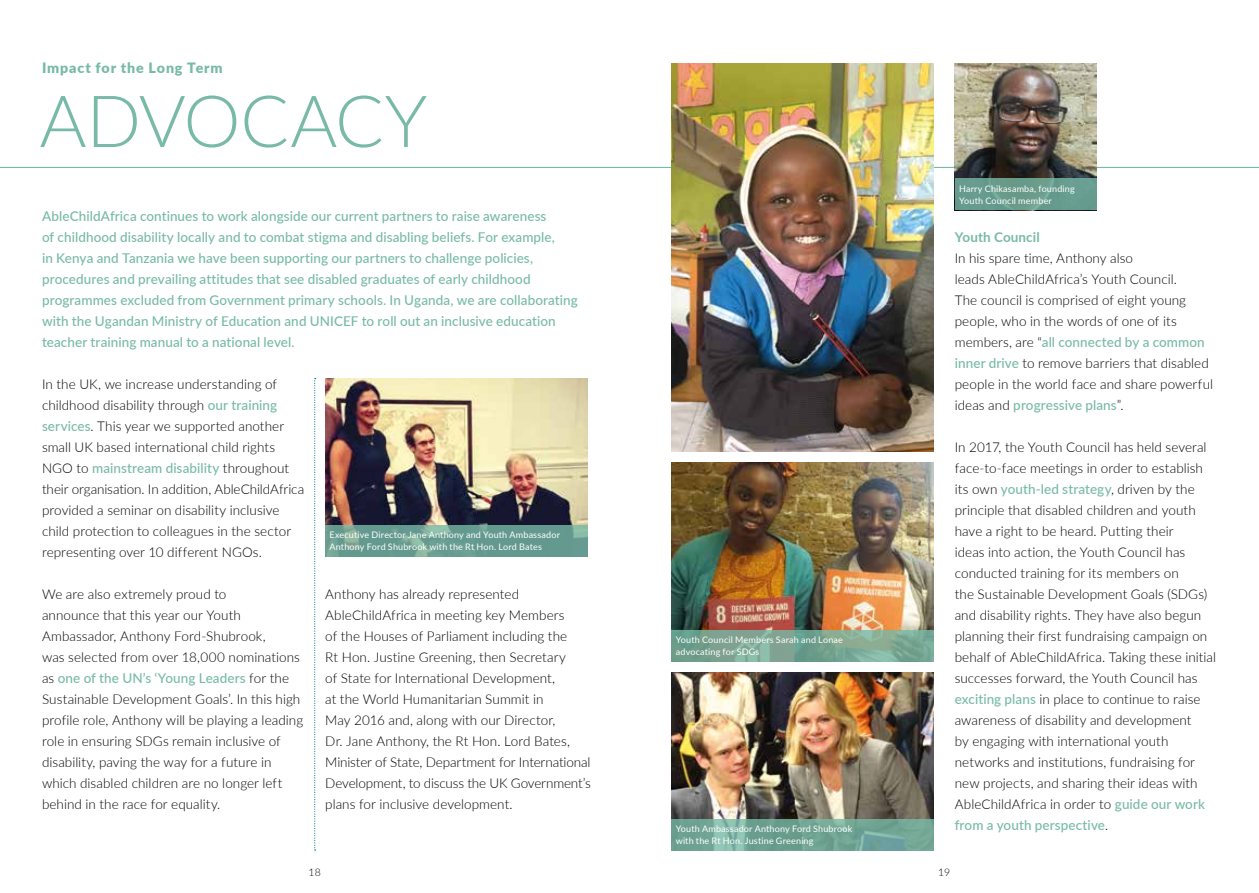
<style>
.page{position:relative;width:1259px;height:893px;background:#fff}
.page>*{position:absolute;margin:0;border:0;box-sizing:border-box;transform-origin:0 0}
.t1{font:300 72px "Lato";letter-spacing:-.005em;color:#78baa7}
.t2{font:900 14.25px "Lato";letter-spacing:.06em;color:#78baa7}
.t3{font:300 13.5px/21px "Lato";letter-spacing:.005em;color:#000}
.t4{font:500 13.5px/21px "Lato";letter-spacing:.005em;color:#78baa7}
.t5{font:700 13.5px "Lato";letter-spacing:.005em;color:#78baa7}
.t6{font:300 10.5px "Lato";color:#000}
.t7{font:9px/12px "Lato";letter-spacing:.02em;color:#fff}
.s1{font-weight:500;color:#78baa7}
</style>
<div class="page">
<hr style="left:0;top:167px;width:1259px;height:1px;background:#78baa7">
<svg style="left:314px;top:378px;width:2px;height:473px"></svg>
<img style="left:671px;top:462px;width:262px;height:168px">
<img style="left:671px;top:63px;width:262px;height:389px">
<img style="left:954px;top:63px;width:142px;height:116px">
<img style="left:671px;top:672px;width:262px;height:147px">
<img style="left:325px;top:378px;width:262px;height:147px">
<svg style="left:325px;top:525px;width:262px;height:32px;background:#6a9e92"></svg>
<svg style="left:671px;top:630px;width:262px;height:32px;background:#7ba693"></svg>
<svg style="left:671px;top:819px;width:262px;height:32px;background:#72a697"></svg>
<div style="left:954px;top:179px;width:142px;height:31px;background:#679c8e"></div>
<p class="t2" style="left:42px;top:57px;width:182px">Impact for the Long Term</p>
<h1 class="t1" style="left:39px;top:71px;width:389px">ADVOCACY</h1>
<p class="t4" style="left:42px;top:205px;width:537px">AbleChildAfrica continues to work alongside our current partners to raise awareness<br>of childhood disability locally and to combat stigma and disabling beliefs. For example,<br>in Kenya and Tanzania we have been supporting our partners to challenge policies, procedures and prevailing attitudes that see disabled graduates of early childhood programmes excluded from Government primary schools. In Uganda, we are collaborating with the Ugandan Ministry of Education and UNICEF to roll out an inclusive education teacher training manual to a national level.</p>
<p class="t3" style="left:42px;top:373px;width:264px">In the UK, we increase understanding of childhood disability through <span class="s1">our training services</span>. This year we supported another small UK based international child rights NGO to <span class="s1">mainstream disability</span> throughout their organisation. In addition, AbleChildAfrica provided a seminar on disability inclusive child protection to colleagues in the sector representing over 10 different NGOs.</p>
<p class="t3" style="left:42px;top:583px;width:263px">We are also extremely proud to<br>announce that this year our Youth Ambassador, Anthony Ford-Shubrook,<br>was selected from over 18,000 nominations as <span class="s1">one of the UN’s ‘Young Leaders</span> for the Sustainable Development Goals’. In this high profile role, Anthony will be playing a leading role in ensuring SDGs remain inclusive of disability, paving the way for a future in which disabled children are no longer left behind in the race for equality.</p>
<p class="t7" style="left:329px;top:529px;width:232px">Executive Director Jane Anthony and Youth Ambassador<br>Anthony Ford Shubrook with the Rt Hon. Lord Bates</p>
<p class="t3" style="left:325px;top:583px;width:267px">Anthony has already represented AbleChildAfrica in meeting key Members<br>of the Houses of Parliament including the<br>Rt Hon. Justine Greening, then Secretary<br>of State for International Development,<br>at the World Humanitarian Summit in<br>May 2016 and, along with our Director,<br>Dr. Jane Anthony, the Rt Hon. Lord Bates, Minister of State, Department for International Development, to discuss the UK Government’s plans for inclusive development.</p>
<p class="t7" style="left:676px;top:634px;width:169px">Youth Council Members Sarah and Lonae advocating for SDGs</p>
<p class="t7" style="left:676px;top:823px;width:178px">Youth Ambassador Anthony Ford Shubrook with the Rt Hon. Justine Greening</p>
<p class="t7" style="left:959px;top:182px;width:117px">Harry Chikasamba, founding<br>Youth Council member</p>
<p class="t5" style="left:954px;top:227px;width:86px">Youth Council</p>
<p class="t3" style="left:954px;top:247px;width:260px">In his spare time, Anthony also<br>leads AbleChildAfrica’s Youth Council.<br>The council is comprised of eight young people, who in the words of one of its members, are “<span class="s1">all connected by a common inner drive</span> to remove barriers that disabled people in the world face and share powerful ideas and <span class="s1">progressive plans</span>”.</p>
<p class="t3" style="left:954px;top:436px;width:263px">In 2017, the Youth Council has held several face-to-face meetings in order to establish its own <span class="s1">youth-led strategy</span>, driven by the principle that disabled children and youth have a right to be heard. Putting their<br>ideas into action, the Youth Council has conducted training for its members on<br>the Sustainable Development Goals (SDGs) and disability rights. They have also begun planning their first fundraising campaign on behalf of AbleChildAfrica. Taking these initial successes forward, the Youth Council has <span class="s1">exciting plans</span> in place to continue to raise awareness of disability and development<br>by engaging with international youth networks and institutions, fundraising for new projects, and sharing their ideas with AbleChildAfrica in order to <span class="s1">guide our work from a youth perspective</span>.</p>
<p class="t6" style="left:309px;top:865px;width:14px">18</p>
<p class="t6" style="left:938px;top:864px;width:14px">19</p>
</div>
